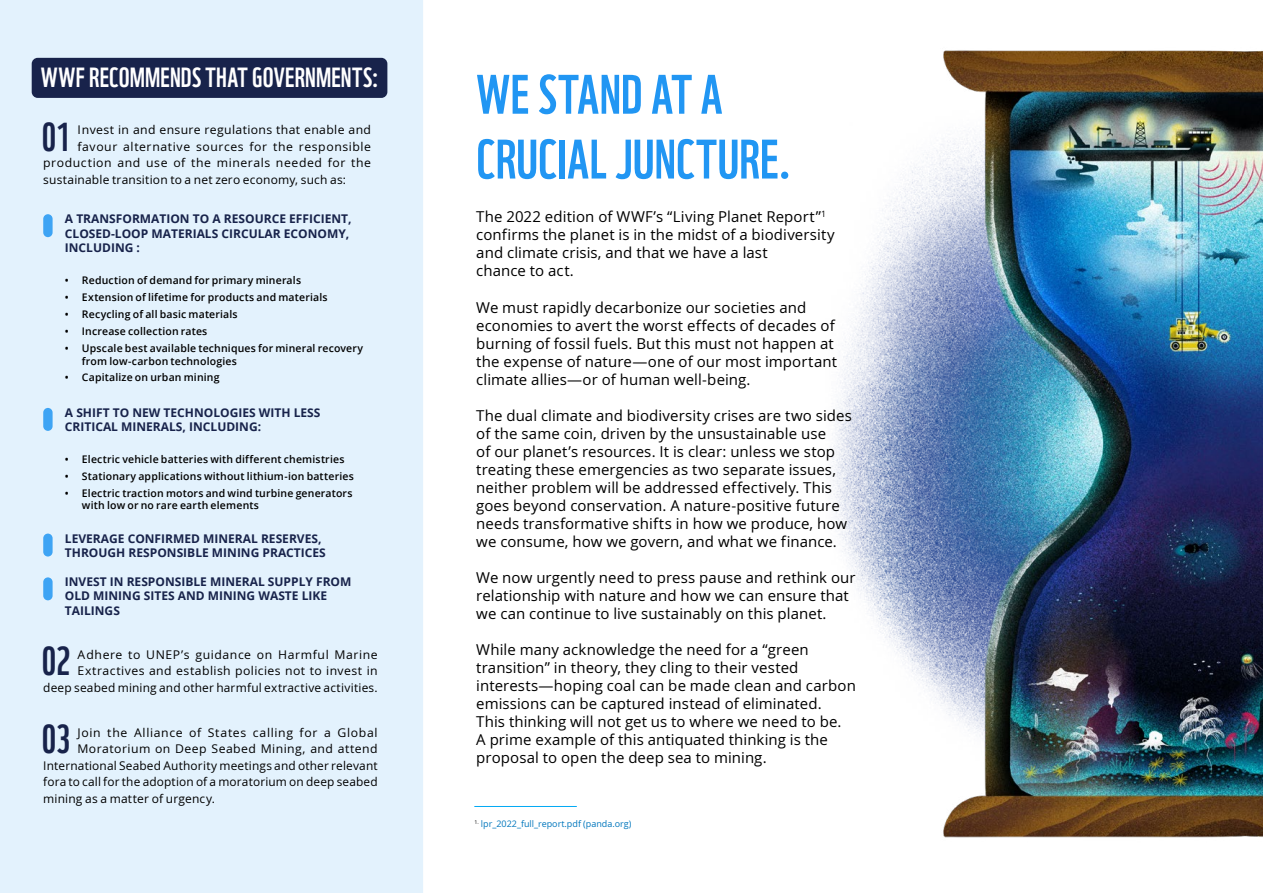
<style>
.page{position:relative;width:1263px;height:893px;background:#fff}
.page>*{position:absolute;margin:0;border:0;box-sizing:border-box;transform-origin:0 0}
.H2___WWF_20{font:54px/64.8px "WWF";letter-spacing:.005em;color:#2196f3}
.Body{font:39.3px "WWF";color:#18234b}
.H2___WWF_20-2{font:27px "WWF";letter-spacing:.005em;color:#fff}
.Body-2{font:15px/18px "Open Sans";letter-spacing:.005em;color:#000}
.Body-3{font:12px/16.5px "Open Sans";letter-spacing:.03em;color:#000;text-align:right}
.t1{font:700 12px/14.4px "Open Sans";color:#18234b}
.Body-4{font:12px "Open Sans";letter-spacing:.055em;color:#000}
.t2{font:600 10.5px/12.6px "Open Sans";letter-spacing:.015em;color:#000}
.t3{font:9px "Open Sans";color:#0277bd}
</style>
<div class="page">
<hr style="left:474px;top:806px;width:103px;height:1px;background:#03a9f4">
<img style="left:831px;top:50px;width:432px;height:788px">
<div style="left:0;top:0;width:423px;height:893px;background:#e3f2fd"></div>
<div style="left:32px;top:58px;width:355px;height:40px;background:#18234b;border-radius:6px"></div>
<div style="left:43px;top:214px;width:10px;height:23px;background:#3ea4f4;border-radius:5px"></div>
<div style="left:43px;top:408px;width:10px;height:23px;background:#3ea4f4;border-radius:5px"></div>
<div style="left:43px;top:534px;width:10px;height:22px;background:#3ea4f4;border-radius:5px"></div>
<div style="left:43px;top:577px;width:10px;height:23px;background:#3ea4f4;border-radius:5px"></div>
<p class="H2___WWF_20-2" style="left:41px;top:56px;width:339px">WWF RECOMMENDS THAT GOVERNMENTS:</p>
<p class="Body" style="left:42px;top:106px;width:30px">01</p>
<p class="Body-3" style="left:77px;top:122px;width:295px">Invest in and ensure regulations that enable and</p>
<p class="Body-3" style="left:77px;top:138px;width:295px">favour alternative sources for the responsible</p>
<p class="Body-3" style="left:43px;top:155px;width:329px">production and use of the minerals needed for the</p>
<p class="Body-3" style="left:43px;top:171px;width:304px">sustainable transition to a net zero economy, such as:</p>
<p class="t1" style="left:65px;top:212px;width:288px">A TRANSFORMATION TO A RESOURCE EFFICIENT,<br>CLOSED-LOOP MATERIALS CIRCULAR ECONOMY,<br>INCLUDING :</p>
<p class="t2" style="left:65px;top:274px;width:238px">• Reduction of demand for primary minerals</p>
<p class="t2" style="left:65px;top:291px;width:264px">• Extension of lifetime for products and materials</p>
<p class="t2" style="left:65px;top:308px;width:174px">• Recycling of all basic materials</p>
<p class="t2" style="left:65px;top:325px;width:144px">• Increase collection rates</p>
<p class="t2" style="left:82px;top:342px;width:283px;text-indent:-17px">• Upscale best available techniques for mineral recovery from low-carbon technologies</p>
<p class="t2" style="left:65px;top:371px;width:156px">• Capitalize on urban mining</p>
<p class="t1" style="left:65px;top:405px;width:257px">A SHIFT TO NEW TECHNOLOGIES WITH LESS<br>CRITICAL MINERALS, INCLUDING:</p>
<p class="t2" style="left:65px;top:453px;width:281px">• Electric vehicle batteries with different chemistries</p>
<p class="t2" style="left:65px;top:470px;width:290px">• Stationary applications without lithium-ion batteries</p>
<p class="t2" style="left:82px;top:486px;width:272px;text-indent:-17px">• Electric traction motors and wind turbine generators with low or no rare earth elements</p>
<p class="t1" style="left:65px;top:531px;width:262px">LEVERAGE CONFIRMED MINERAL RESERVES,<br>THROUGH RESPONSIBLE MINING PRACTICES</p>
<p class="t1" style="left:65px;top:574px;width:288px">INVEST IN RESPONSIBLE MINERAL SUPPLY FROM<br>OLD MINING SITES AND MINING WASTE LIKE<br>TAILINGS</p>
<p class="Body" style="left:42px;top:630px;width:30px">02</p>
<p class="Body-3" style="left:43px;top:646px;width:336px">Adhere to UNEP’s guidance on Harmful Marine<br>Extractives and establish policies not to invest in<br>deep seabed mining and other harmful extractive activities.</p>
<p class="Body" style="left:42px;top:708px;width:30px">03</p>
<p class="Body-4" style="left:77px;top:726px;width:302px">Join the Alliance of States calling for a Global</p>
<p class="Body-3" style="left:77px;top:741px;width:302px">Moratorium on Deep Seabed Mining, and attend</p>
<p class="Body-3" style="left:43px;top:757px;width:336px">International Seabed Authority meetings and other relevant</p>
<p class="Body-3" style="left:43px;top:774px;width:336px">fora to call for the adoption of a moratorium on deep seabed</p>
<p class="Body-3" style="left:43px;top:790px;width:173px">mining as a matter of urgency.</p>
<p class="H2___WWF_20" style="left:476px;top:57px;width:317px">WE STAND AT A<br>CRUCIAL JUNCTURE.</p>
<p class="Body-2" style="left:476px;top:208px;width:360px">The 2022 edition of WWF’s “Living Planet Report”<sup>1 </sup>confirms the planet is in the midst of a biodiversity and climate crisis, and that we have a last<br>chance to act.</p>
<p class="Body-2" style="left:476px;top:298px;width:362px">We must rapidly decarbonize our societies and economies to avert the worst effects of decades of burning of fossil fuels. But this must not happen at the expense of nature—one of our most important climate allies—or of human well-being.</p>
<p class="Body-2" style="left:476px;top:406px;width:377px">The dual climate and biodiversity crises are two sides of the same coin, driven by the unsustainable use<br>of our planet’s resources. It is clear: unless we stop treating these emergencies as two separate issues, neither problem will be addressed effectively. This goes beyond conservation. A nature-positive future needs transformative shifts in how we produce, how we consume, how we govern, and what we finance.</p>
<p class="Body-2" style="left:476px;top:568px;width:381px">We now urgently need to press pause and rethink our relationship with nature and how we can ensure that we can continue to live sustainably on this planet.</p>
<p class="Body-2" style="left:476px;top:640px;width:381px">While many acknowledge the need for a “green transition” in theory, they cling to their vested interests—hoping coal can be made clean and carbon emissions can be captured instead of eliminated.<br>This thinking will not get us to where we need to be.<br>A prime example of this antiquated thinking is the proposal to open the deep sea to mining.</p>
<p class="t3" style="left:474px;top:819px;width:159px"><sup>1.</sup> lpr_2022_full_report.pdf (panda.org)</p>
</div>
